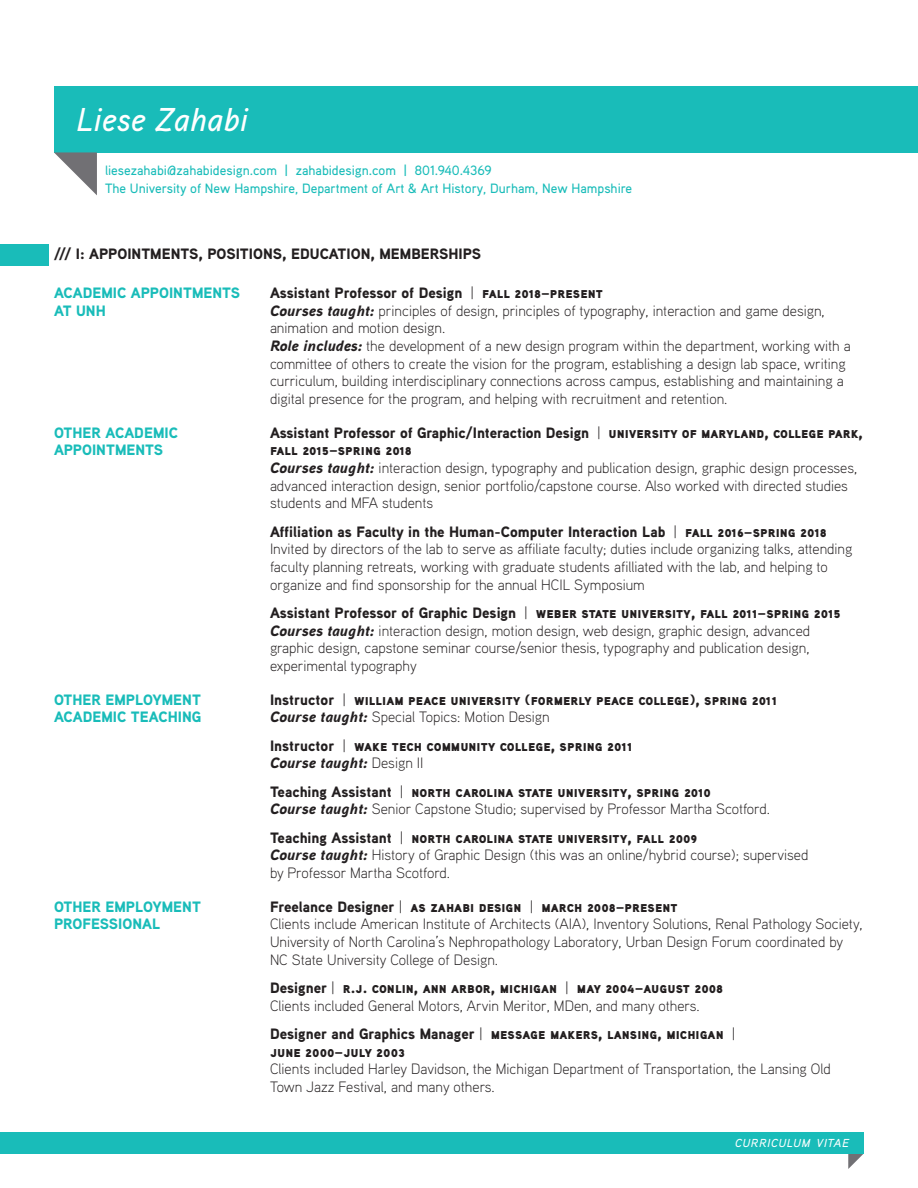
<style>
.page{position:relative;width:918px;height:1188px;background:#fff}
.page>*{position:absolute;margin:0;border:0;box-sizing:border-box;transform-origin:0 0}
.t1{font:italic 500 33px "Aaux Pro";letter-spacing:.01em;color:#fff}
.t2{font:300 15px/17.7px "Aaux Pro";color:#231f20}
.t3{font:900 15px "Aaux Pro";color:#231f20}
.t4{font:15px/17.7px "Aaux Pro Black SC";color:#231f20}
.t5{font:900 15px "Aaux Pro";color:#19bcb9}
.t6{font:500 13.5px "Aaux Pro";color:#19bcb9}
.t7{font:italic 500 11.55px "Aaux Pro";letter-spacing:.07em;color:#fff}
.s1{font-weight:300}
.s2{font-family:"Aaux Pro Black SC";font-weight:400}
.s3{font-weight:900;font-style:italic}
.s4{font-weight:900}
.s5{font-family:"Aaux Pro";font-weight:900}
.s6{font-family:"Aaux Pro";font-weight:300}
.s7{font-family:"Aaux Pro";font-weight:900;font-style:italic}
</style>
<div class="page">
<div style="left:54px;top:86px;width:864px;height:66px;background:#19bcb9"></div>
<svg style="left:54px;top:152px;width:43px;height:43px"></svg>
<svg style="left:848px;top:1153px;width:16px;height:16px"></svg>
<div style="left:0;top:1132px;width:864px;height:21px;background:#19bcb9"></div>
<div style="left:0;top:244px;width:49px;height:22px;background:#19bcb9"></div>
<p class="t1" style="left:76px;top:99px;width:173px">Liese Zahabi</p>
<p class="t6" style="left:105px;top:161px;width:388px">liesezahabi@zahabidesign.com | zahabidesign.com | 801.940.4369</p>
<p class="t6" style="left:105px;top:179px;width:529px">The University of New Hampshire, Department of Art &amp; Art History, Durham, New Hampshire</p>
<p class="t3" style="left:54px;top:244px;width:429px">/// I: APPOINTMENTS, POSITIONS, EDUCATION, MEMBERSHIPS</p>
<p class="t5" style="left:54px;top:283px;width:188px">ACADEMIC APPOINTMENTS</p>
<p class="t3" style="left:270px;top:283px;width:334px">Assistant Professor of Design <span class="s1">|</span> <span class="s2">fall 2018–present</span></p>
<p class="t5" style="left:54px;top:301px;width:53px">AT UNH</p>
<p class="t2" style="left:270px;top:301px;width:582px"><span class="s3">Courses taught:</span> principles of design, principles of typography, interaction and game design, animation and motion design.<br><span class="s3">Role includes:</span> the development of a new design program within the department, working with a committee of others to create the vision for the program, establishing a design lab space, writing curriculum, building interdisciplinary connections across campus, establishing and maintaining a digital presence for the program, and helping with recruitment and retention.</p>
<p class="t5" style="left:54px;top:423px;width:125px">OTHER ACADEMIC</p>
<p class="t3" style="left:270px;top:423px;width:595px">Assistant Professor of Graphic/Interaction Design <span class="s1">|</span> <span class="s2">university of maryland, college park,</span></p>
<p class="t5" style="left:54px;top:440px;width:111px">APPOINTMENTS</p>
<p class="t2" style="left:270px;top:441px;width:589px"><span class="s2">fall 2015–spring 2018<br></span><span class="s3">Courses taught:</span> interaction design, typography and publication design, graphic design processes, advanced interaction design, senior portfolio/capstone course. Also worked with directed studies students and MFA students</p>
<p class="t3" style="left:270px;top:522px;width:558px">Affiliation as Faculty in the Human-Computer Interaction Lab <span class="s1">|</span> <span class="s2">fall 2016–spring 2018</span></p>
<p class="t2" style="left:270px;top:540px;width:584px">Invited by directors of the lab to serve as affiliate faculty; duties include organizing talks, attending faculty planning retreats, working with graduate students afilliated with the lab, and helping to organize and find sponsorship for the annual HCIL Symposium</p>
<p class="t2" style="left:270px;top:603px;width:572px"><span class="s4">Assistant Professor of Graphic Design</span> | <span class="s2">weber state university, fall 2011–spring 2015<br></span><span class="s3">Courses taught:</span> interaction design, motion design, web design, graphic design, advanced graphic design, capstone seminar course/senior thesis, typography and publication design, experimental typography</p>
<p class="t5" style="left:54px;top:690px;width:148px">OTHER EMPLOYMENT</p>
<p class="t4" style="left:270px;top:690px;width:509px"><span class="s5">Instructor</span> <span class="s6">|</span> william peace university (formerly peace college), spring 2011</p>
<p class="t5" style="left:54px;top:707px;width:149px">ACADEMIC TEACHING</p>
<p class="t2" style="left:270px;top:708px;width:281px"><span class="s3">Course taught:</span> Special Topics: Motion Design</p>
<p class="t4" style="left:270px;top:736px;width:364px"><span class="s5">Instructor</span> <span class="s6">|</span> wake tech community college, spring 2011<br><span class="s7">Course taught:</span> <span class="s6">Design II</span></p>
<p class="t2" style="left:270px;top:782px;width:502px"><span class="s4">Teaching Assistant</span> | <span class="s2">north carolina state university, spring 2010<br></span><span class="s3">Course taught:</span> Senior Capstone Studio; supervised by Professor Martha Scotford.</p>
<p class="t2" style="left:270px;top:828px;width:540px"><span class="s4">Teaching Assistant</span> | <span class="s2">north carolina state university, fall 2009<br></span><span class="s3">Course taught:</span> History of Graphic Design (this was an online/hybrid course); supervised by Professor Martha Scotford.</p>
<p class="t5" style="left:54px;top:897px;width:148px">OTHER EMPLOYMENT</p>
<p class="t4" style="left:270px;top:897px;width:409px"><span class="s5">Freelance Designer</span> <span class="s6">|</span> as zahabi design <span class="s6">|</span> march 2008–present</p>
<p class="t5" style="left:54px;top:915px;width:108px">PROFESSIONAL</p>
<p class="t2" style="left:270px;top:915px;width:594px">Clients include American Institute of Architects (AIA), Inventory Solutions, Renal Pathology Society,<br>University of North Carolina’s Nephropathology Laboratory, Urban Design Forum coordinated by<br>NC State University College of Design.</p>
<p class="t2" style="left:270px;top:979px;width:455px"><span class="s4">Designer</span> | <span class="s2">r.j. conlin, ann arbor, michigan</span> | <span class="s2">may 2004–august 2008<br></span>Clients included General Motors, Arvin Meritor, MDen, and many others.</p>
<p class="t2" style="left:270px;top:1025px;width:562px"><span class="s4">Designer and Graphics Manager</span> | <span class="s2">message makers, lansing, michigan</span> |<br><span class="s2">june 2000–july 2003<br></span>Clients included Harley Davidson, the Michigan Department of Transportation, the Lansing Old Town Jazz Festival, and many others.</p>
<p class="t7" style="left:735px;top:1136px;width:115px">CURRICULUM VITAE</p>
</div>
